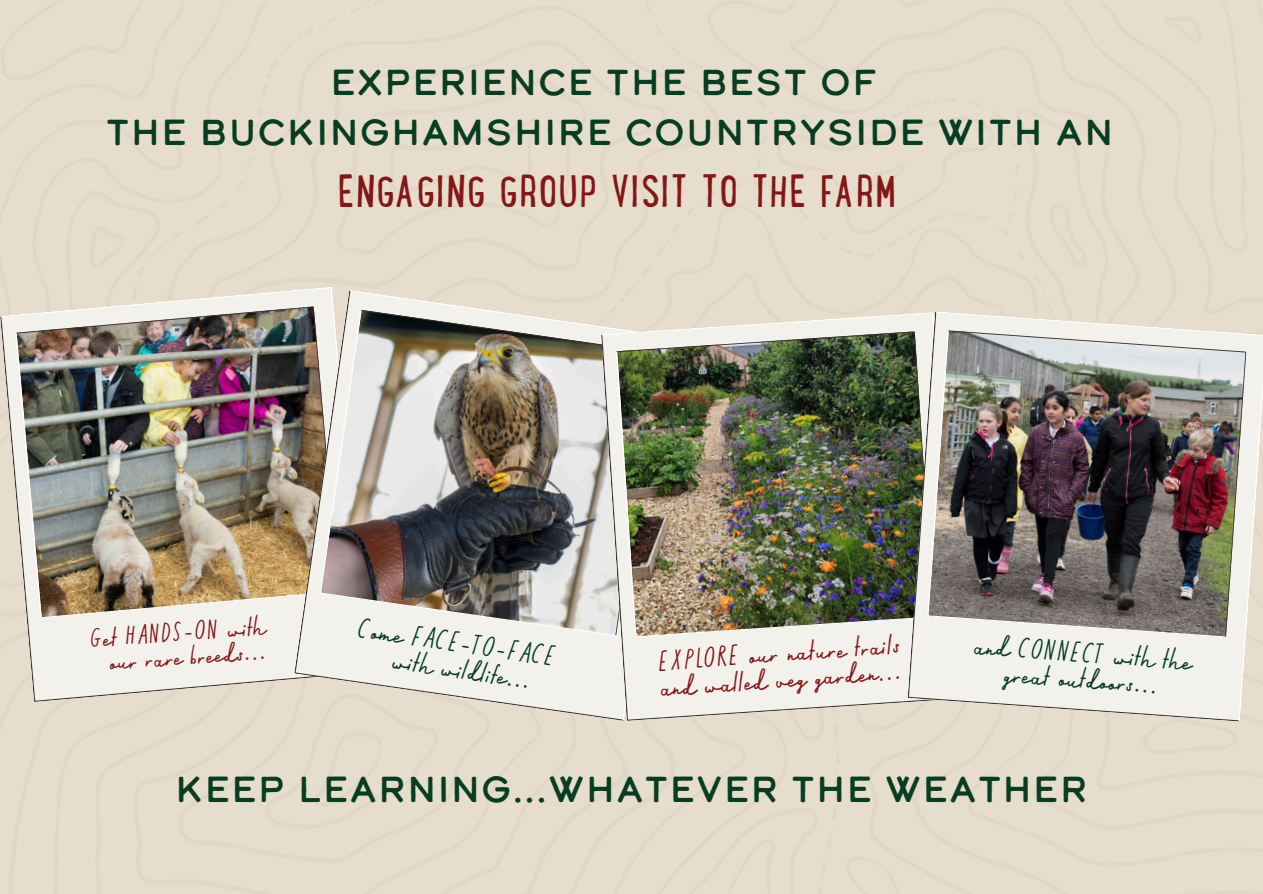
<style>
.page{position:relative;width:1263px;height:894px;background:#fff}
.page>*{position:absolute;margin:0;border:0;box-sizing:border-box;transform-origin:0 0}
.t1{font:48px "Lunch Box";letter-spacing:.025em;color:#851618}
.t2{font:36px/49.5px "Calder Dark";letter-spacing:.025em;color:#073d22;text-align:center}
.t3{font:28.05px/26px "Calder Script";color:#073d22;text-align:center}
.t4{font:28.05px/26px "Calder Script";color:#851618}
.t5{font:26.4px "Calder Script";color:#851618}
</style>
<div class="page">
<div style="left:0;top:0;width:1263px;height:893px;background:#e6ddcd"></div>
<svg style="left:0;top:306px;width:294px;height:395px;background:#e6e1d6"></svg>
<img style="left:1px;top:287px;width:365px;height:385px">
<img style="left:294px;top:290px;width:26px;height:430px">
<img style="left:320px;top:290px;width:359px;height:430px">
<svg style="left:601px;top:698px;width:307px;height:22px;background:#e4e0d7"></svg>
<img style="left:601px;top:312px;width:307px;height:386px">
<img style="left:908px;top:312px;width:19px;height:409px">
<img style="left:927px;top:311px;width:336px;height:410px">
<p class="t2" style="left:106px;top:60px;width:1009px">EXPERIENCE THE BEST OF<br>THE BUCKINGHAMSHIRE COUNTRYSIDE WITH AN</p>
<h1 class="t1" style="left:338px;top:175px;width:560px">ENGAGING GROUP VISIT TO THE FARM</h1>
<p class="t5" style="left:89px;top:622px;width:177px;rotate:-4deg">Get HANDS-ON with</p>
<p class="t3" style="left:360px;top:614px;width:202px;rotate:8deg">Come FACE-TO-FACE</p>
<p class="t5" style="left:107px;top:645px;width:159px;rotate:-4deg">our rare breeds...</p>
<p class="t4" style="left:657px;top:647px;width:244px;rotate:-4deg">EXPLORE our nature trails and walled veg garden...</p>
<p class="t3" style="left:394px;top:645px;width:142px;rotate:8deg">with wildlife...</p>
<p class="t3" style="left:974px;top:631px;width:220px;rotate:4deg">and CONNECT with the great outdoors...</p>
<h2 class="t2" style="left:175px;top:767px;width:914px">KEEP LEARNING...WHATEVER THE WEATHER</h2>
</div>
